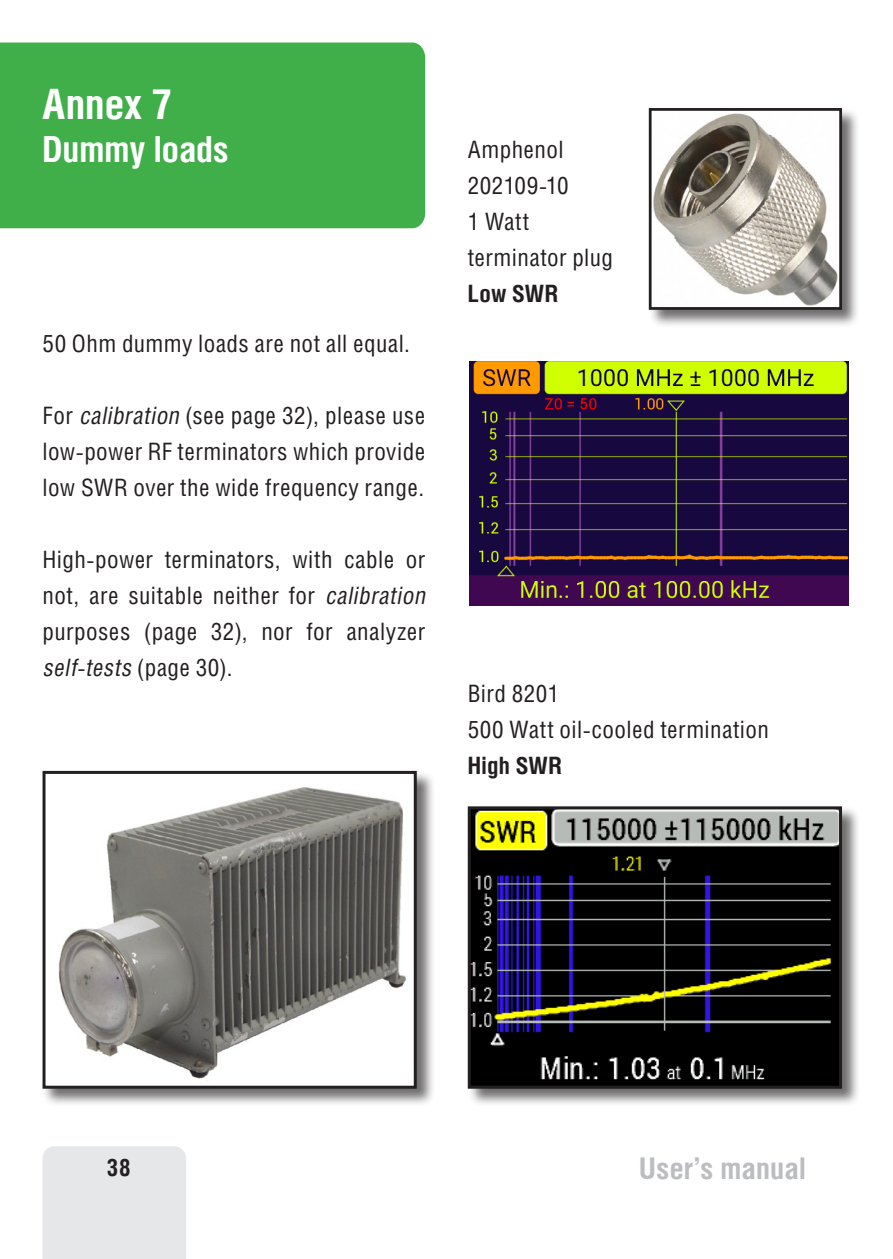
<style>
.page{position:relative;width:893px;height:1259px;background:#fff}
.page>*{position:absolute;margin:0;border:0;box-sizing:border-box;transform-origin:0 0}
.t1{font:700 42px "Helios Cond";color:#fff}
.t2{font:700 36px "Helios Cond";color:#fff}
.t3{font:700 30px "Helios Cond";letter-spacing:.01em;color:#bcbdc0}
.t4{font:24px/36px "Helios Cond";letter-spacing:.02em;color:#231f20}
.t5{font:700 24px "Helios Cond";letter-spacing:.02em;color:#231f20}
.s1{font-style:italic}
</style>
<div class="page">
<div style="left:43px;top:1146px;width:143px;height:113px;background:#e6e7e9"></div>
<div style="left:648px;top:108px;width:212px;height:220px;background:#231f20;opacity:.65"></div>
<img style="left:653px;top:112px;width:185px;height:194px">
<div style="left:649px;top:108px;width:193px;height:202px;border:3px solid #231f20"></div>
<div style="left:42px;top:770px;width:393px;height:337px;background:#231f20;opacity:.65"></div>
<img style="left:47px;top:775px;width:366px;height:309px">
<div style="left:43px;top:771px;width:374px;height:317px;border:3px solid #231f20"></div>
<div style="left:467px;top:806px;width:393px;height:301px;background:#231f20;opacity:.65"></div>
<img style="left:472px;top:810px;width:366px;height:274px">
<div style="left:468px;top:806px;width:374px;height:282px;border:3px solid #231f20"></div>
<div style="left:0;top:43px;width:425px;height:185px;background:#40ae49"></div>
<img style="left:469px;top:362px;width:380px;height:243px">
<h1 class="t1" style="left:43px;top:79px;width:131px">Annex 7</h1>
<h2 class="t2" style="left:43px;top:128px;width:188px">Dummy loads</h2>
<p class="t4" style="left:43px;top:324px;width:369px">50 Ohm dummy loads are not all equal.</p>
<p class="t4" style="left:43px;top:396px;width:384px;text-align:justify">For <span class="s1">calibration</span> (see page 32), please use low-power RF terminators which provide low SWR over the wide frequency range.</p>
<p class="t4" style="left:43px;top:540px;width:389px">High-power terminators, with cable or not, are suitable neither for <span class="s1">calibration </span>purposes (page 32), nor for analyzer <span class="s1">self-tests</span> ( p a g e 3 0 ) .</p>
<p class="t4" style="left:468px;top:131px;width:147px">Amphenol<br>202109-10<br>1 Watt terminator plug</p>
<p class="t5" style="left:468px;top:279px;width:92px">Low SWR</p>
<p class="t4" style="left:468px;top:675px;width:303px">Bird 8201<br>500 Watt oil-cooled termination</p>
<p class="t5" style="left:468px;top:751px;width:96px">High SWR</p>
<p class="t5" style="left:107px;top:1153px;width:26px">38</p>
<p class="t3" style="left:639px;top:1150px;width:168px">User’s manual</p>
</div>
